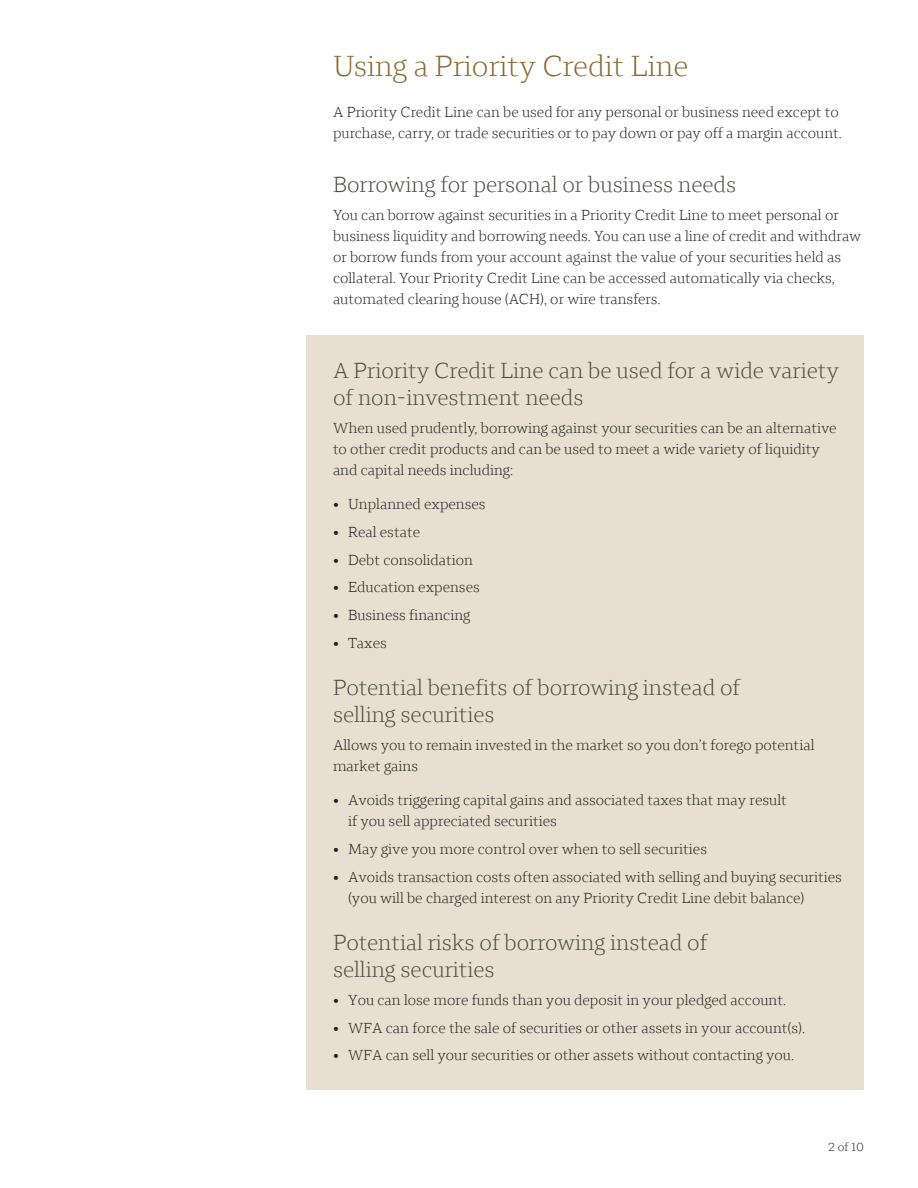
<style>
.page{position:relative;width:918px;height:1188px;background:#fff}
.page>*{position:absolute;margin:0;border:0;box-sizing:border-box;transform-origin:0 0}
.t1{font:300 30px "Wells Fargo Serif";color:#896a32}
.t2{font:300 22.5px/27px "Wells Fargo Serif";color:#4c4b46}
.t3{font:300 15px/21px "Wells Fargo Serif";color:#231f20}
.t4{font:300 12px "Wells Fargo Serif";color:#231f20}
.s1{font-family:"Wells Fargo Sans";font-weight:400}
</style>
<div class="page">
<div style="left:306px;top:336px;width:558px;height:754px;background:#e8dfd1"></div>
<h2 class="t1" style="left:333px;top:48px;width:357px">Using a Priority Credit Line</h2>
<p class="t3" style="left:333px;top:101px;width:510px">A Priority Credit Line can be used for any personal or business need except to purchase, carry, or trade securities or to pay down or pay off a margin account.</p>
<h3 class="t2" style="left:333px;top:171px;width:405px">Borrowing for personal or business needs</h3>
<p class="t3" style="left:333px;top:204px;width:530px">You can borrow against securities in a Priority Credit Line to meet personal or business liquidity and borrowing needs. You can use a line of credit and withdraw or borrow funds from your account against the value of your securities held as collateral. Your Priority Credit Line can be accessed automatically via checks, automated clearing house (ACH), or wire transfers.</p>
<h3 class="t2" style="left:333px;top:357px;width:508px">A Priority Credit Line can be used for a wide variety of non-investment needs</h3>
<p class="t3" style="left:333px;top:417px;width:505px">When used prudently, borrowing against your securities can be an alternative to other credit products and can be used to meet a wide variety of liquidity and capital needs including:</p>
<p class="t3" style="left:333px;top:493px;width:154px"><span class="s1">•</span> Unplanned expenses</p>
<p class="t3" style="left:333px;top:521px;width:89px"><span class="s1">•</span> Real estate</p>
<p class="t3" style="left:333px;top:549px;width:142px"><span class="s1">•</span> Debt consolidation</p>
<p class="t3" style="left:333px;top:577px;width:148px"><span class="s1">•</span> Education expenses</p>
<p class="t3" style="left:333px;top:604px;width:139px"><span class="s1">•</span> Business financing</p>
<p class="t3" style="left:333px;top:632px;width:55px"><span class="s1">•</span> Taxes</p>
<h3 class="t2" style="left:333px;top:674px;width:409px">Potential benefits of borrowing instead of selling securities</h3>
<p class="t3" style="left:333px;top:734px;width:483px">Allows you to remain invested in the market so you don’t forego potential market gains</p>
<p class="t3" style="left:348px;top:790px;width:440px;text-indent:-15px"><span class="s1">•</span> Avoids triggering capital gains and associated taxes that may result if you sell appreciated securities</p>
<p class="t3" style="left:333px;top:838px;width:376px"><span class="s1">•</span> May give you more control over when to sell securities</p>
<p class="t3" style="left:348px;top:866px;width:495px;text-indent:-15px"><span class="s1">•</span> Avoids transaction costs often associated with selling and buying securities (you will be charged interest on any Priority Credit Line debit balance)</p>
<h2 class="t2" style="left:333px;top:929px;width:376px">Potential risks of borrowing instead of selling securities</h2>
<p class="t3" style="left:333px;top:989px;width:455px"><span class="s1">•</span> You can lose more funds than you deposit in your pledged account.</p>
<p class="t3" style="left:333px;top:1017px;width:474px"><span class="s1">•</span> WFA can force the sale of securities or other assets in your account(s).</p>
<p class="t3" style="left:333px;top:1045px;width:463px"><span class="s1">•</span> WFA can sell your securities or other assets without contacting you.</p>
<p class="t4" style="left:828px;top:1140px;width:37px">2 of 10</p>
</div>
